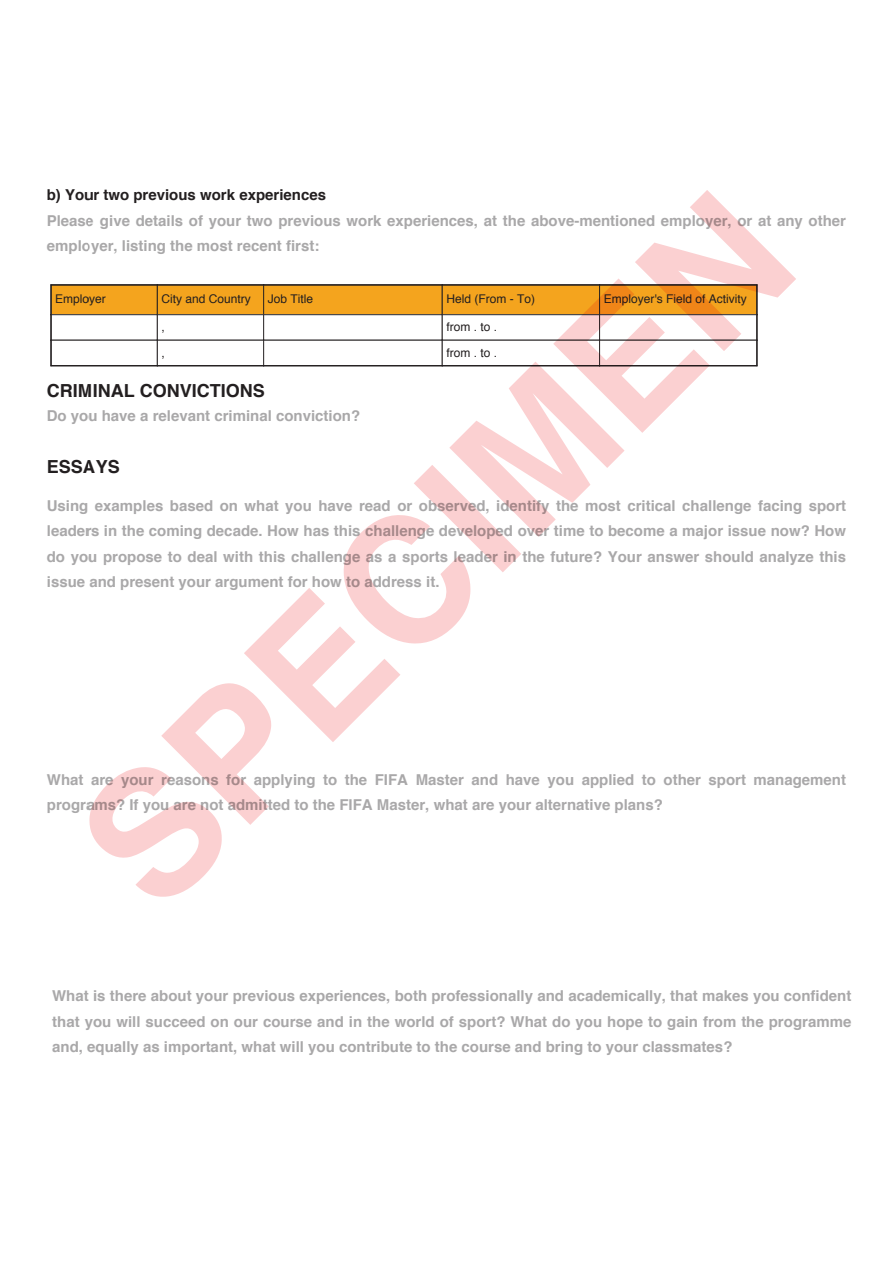
<style>
.page{position:relative;width:893px;height:1263px;background:#fff}
.page>*{position:absolute;margin:0;border:0;box-sizing:border-box;transform-origin:0 0}
.t1{font:700 18px "Helvetica";color:#231f20}
.t2{font:700 15px/25.5px "Helvetica";color:#a9a8a9}
.t3{font:700 15px "Helvetica";color:#231f20}
.t4{font:12px "Helvetica";color:#231f20}
</style>
<div class="page">
<div style="left:51px;top:285px;width:106px;height:30px;background:#f4a41e"></div>
<hr style="left:51px;top:314px;width:106px;height:1px;background:#231f20">
<hr style="left:51px;top:340px;width:106px;height:1px;background:#231f20">
<svg style="left:89px;top:190px;width:707px;height:707px"></svg>
<p class="t3" style="left:47px;top:183px;width:281px">b) Your two previous work experiences</p>
<p class="t2" style="left:47px;top:208px;width:801px">Please give details of your two previous work experiences, at the above-mentioned employer, or at any other employer, listing the most recent first:</p>
<p class="t4" style="left:55px;top:290px;width:52px">Employer</p>
<p class="t4" style="left:162px;top:290px;width:91px">City and Country</p>
<p class="t4" style="left:268px;top:290px;width:47px">Job Title</p>
<p class="t4" style="left:446px;top:290px;width:90px">Held (From - To)</p>
<p class="t4" style="left:604px;top:290px;width:144px">Employer's Field of Activity</p>
<p class="t4" style="left:162px;top:318px;width:5px">,</p>
<p class="t4" style="left:446px;top:318px;width:52px">from . to .</p>
<p class="t4" style="left:162px;top:343px;width:5px">,</p>
<p class="t4" style="left:446px;top:343px;width:52px">from . to .</p>
<p class="t1" style="left:47px;top:376px;width:219px">CRIMINAL CONVICTIONS</p>
<p class="t2" style="left:47px;top:403px;width:315px">Do you have a relevant criminal conviction?</p>
<p class="t1" style="left:47px;top:452px;width:75px">ESSAYS</p>
<p class="t2" style="left:47px;top:493px;width:801px;text-align:justify">Using examples based on what you have read or observed, identify the most critical challenge facing sport leaders in the coming decade. How has this challenge developed over time to become a major issue now? How do you propose to deal with this challenge as a sports leader in the future? Your answer should analyze this issue and present your argument for how to address it.</p>
<p class="t2" style="left:47px;top:767px;width:801px">What are your reasons for applying to the FIFA Master and have you applied to other sport management programs? If you are not admitted to the FIFA Master, what are your alternative plans?</p>
<p class="t2" style="left:52px;top:983px;width:801px;text-align:justify">What is there about your previous experiences, both professionally and academically, that makes you confident that you will succeed on our course and in the world of sport? What do you hope to gain from the programme and, equally as important, what will you contribute to the course and bring to your classmates?</p>
</div>
